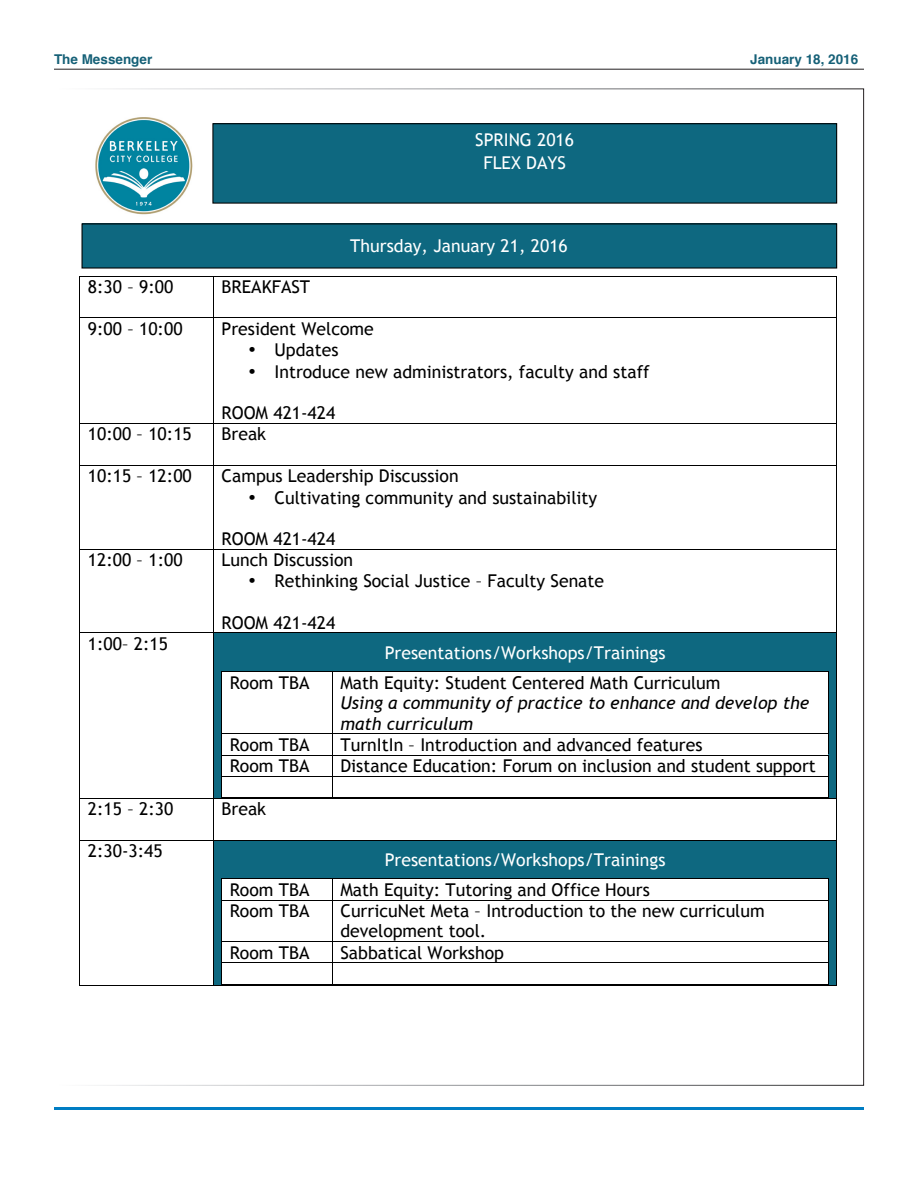
<style>
.page{position:relative;width:918px;height:1188px;background:#fff}
.page>*{position:absolute;margin:0;border:0;box-sizing:border-box;transform-origin:0 0}
.t1{font:17.7px/20.4px "Trebuchet MS";color:#000}
.t2{font:17.7px/23.2px "Trebuchet MS";color:#fff;text-align:center}
.t3{font:italic 17.7px/20.4px "Trebuchet MS";color:#000}
.t4{font:700 13.5px "Helvetica";color:#156077}
.s1{font-style:normal}
</style>
<div class="page">
<hr style="left:54px;top:1107px;width:810px;height:3px;background:#007dc3">
<hr style="left:54px;top:69px;width:810px;height:1px;background:#231f20">
<img style="left:95px;top:117px;width:98px;height:98px">
<hr style="left:80px;top:276px;width:133px;height:1px;background:#000">
<hr style="left:214px;top:276px;width:622px;height:1px;background:#000">
<hr style="left:79px;top:277px;width:1px;height:41px;background:#000">
<hr style="left:213px;top:277px;width:1px;height:41px;background:#000">
<hr style="left:836px;top:277px;width:1px;height:41px;background:#000">
<hr style="left:80px;top:318px;width:133px;height:1px;background:#000">
<hr style="left:214px;top:318px;width:622px;height:1px;background:#000">
<hr style="left:79px;top:318px;width:1px;height:105px;background:#000">
<hr style="left:213px;top:318px;width:1px;height:105px;background:#000">
<hr style="left:836px;top:318px;width:1px;height:105px;background:#000">
<hr style="left:80px;top:423px;width:133px;height:1px;background:#000">
<hr style="left:214px;top:423px;width:622px;height:1px;background:#000">
<hr style="left:79px;top:424px;width:1px;height:41px;background:#000">
<hr style="left:213px;top:424px;width:1px;height:41px;background:#000">
<hr style="left:836px;top:424px;width:1px;height:41px;background:#000">
<hr style="left:80px;top:465px;width:133px;height:1px;background:#000">
<hr style="left:214px;top:465px;width:622px;height:1px;background:#000">
<hr style="left:79px;top:465px;width:1px;height:84px;background:#000">
<hr style="left:213px;top:465px;width:1px;height:84px;background:#000">
<hr style="left:836px;top:465px;width:1px;height:84px;background:#000">
<hr style="left:80px;top:549px;width:133px;height:1px;background:#000">
<hr style="left:214px;top:549px;width:622px;height:1px;background:#000">
<hr style="left:79px;top:549px;width:1px;height:84px;background:#000">
<hr style="left:213px;top:549px;width:1px;height:84px;background:#000">
<hr style="left:836px;top:549px;width:1px;height:84px;background:#000">
<div style="left:214px;top:633px;width:622px;height:165px;background:#0e6880"></div>
<div style="left:222px;top:672px;width:110px;height:62px;background:#fff"></div>
<div style="left:333px;top:672px;width:495px;height:62px;background:#fff"></div>
<hr style="left:222px;top:671px;width:110px;height:1px;background:#000">
<hr style="left:333px;top:671px;width:495px;height:1px;background:#000">
<hr style="left:222px;top:672px;width:1px;height:62px;background:#000">
<hr style="left:332px;top:672px;width:1px;height:62px;background:#000">
<hr style="left:828px;top:672px;width:1px;height:62px;background:#000">
<div style="left:222px;top:734px;width:110px;height:21px;background:#fff"></div>
<div style="left:333px;top:734px;width:495px;height:21px;background:#fff"></div>
<hr style="left:222px;top:734px;width:110px;height:1px;background:#000">
<hr style="left:333px;top:734px;width:495px;height:1px;background:#000">
<div style="left:222px;top:755px;width:110px;height:21px;background:#fff"></div>
<div style="left:333px;top:755px;width:495px;height:21px;background:#fff"></div>
<hr style="left:222px;top:755px;width:110px;height:1px;background:#000">
<hr style="left:333px;top:755px;width:495px;height:1px;background:#000">
<div style="left:222px;top:777px;width:110px;height:20px;background:#fff"></div>
<div style="left:333px;top:777px;width:495px;height:20px;background:#fff"></div>
<hr style="left:222px;top:776px;width:110px;height:1px;background:#000">
<hr style="left:333px;top:776px;width:495px;height:1px;background:#000">
<hr style="left:222px;top:797px;width:110px;height:1px;background:#000">
<svg style="left:332px;top:734px;width:1px;height:64px"></svg>
<hr style="left:333px;top:797px;width:495px;height:1px;background:#000">
<svg style="left:828px;top:734px;width:1px;height:64px"></svg>
<hr style="left:80px;top:633px;width:133px;height:1px;background:#000">
<hr style="left:214px;top:633px;width:622px;height:1px;background:#000">
<hr style="left:79px;top:633px;width:1px;height:165px;background:#000">
<hr style="left:213px;top:633px;width:1px;height:165px;background:#000">
<hr style="left:836px;top:633px;width:1px;height:165px;background:#000">
<hr style="left:80px;top:798px;width:133px;height:1px;background:#000">
<hr style="left:214px;top:798px;width:622px;height:1px;background:#000">
<hr style="left:79px;top:798px;width:1px;height:42px;background:#000">
<hr style="left:213px;top:798px;width:1px;height:42px;background:#000">
<hr style="left:836px;top:798px;width:1px;height:42px;background:#000">
<div style="left:214px;top:840px;width:622px;height:145px;background:#0e6880"></div>
<div style="left:222px;top:879px;width:110px;height:21px;background:#fff"></div>
<div style="left:333px;top:879px;width:495px;height:21px;background:#fff"></div>
<hr style="left:222px;top:879px;width:110px;height:1px;background:#000">
<hr style="left:333px;top:879px;width:495px;height:1px;background:#000">
<div style="left:222px;top:900px;width:110px;height:41px;background:#fff"></div>
<div style="left:333px;top:900px;width:495px;height:41px;background:#fff"></div>
<hr style="left:222px;top:900px;width:110px;height:1px;background:#000">
<svg style="left:332px;top:879px;width:1px;height:21px"></svg>
<hr style="left:333px;top:900px;width:495px;height:1px;background:#000">
<svg style="left:828px;top:879px;width:1px;height:21px"></svg>
<hr style="left:222px;top:900px;width:1px;height:41px;background:#000">
<hr style="left:332px;top:900px;width:1px;height:41px;background:#000">
<hr style="left:828px;top:900px;width:1px;height:41px;background:#000">
<div style="left:222px;top:942px;width:110px;height:20px;background:#fff"></div>
<div style="left:333px;top:942px;width:495px;height:20px;background:#fff"></div>
<hr style="left:222px;top:941px;width:110px;height:1px;background:#000">
<hr style="left:333px;top:941px;width:495px;height:1px;background:#000">
<div style="left:222px;top:963px;width:110px;height:21px;background:#fff"></div>
<div style="left:333px;top:963px;width:495px;height:21px;background:#fff"></div>
<hr style="left:222px;top:962px;width:110px;height:1px;background:#000">
<hr style="left:333px;top:962px;width:495px;height:1px;background:#000">
<hr style="left:222px;top:984px;width:110px;height:1px;background:#000">
<svg style="left:332px;top:941px;width:1px;height:44px"></svg>
<hr style="left:333px;top:984px;width:495px;height:1px;background:#000">
<svg style="left:828px;top:941px;width:1px;height:44px"></svg>
<hr style="left:80px;top:840px;width:133px;height:1px;background:#000">
<hr style="left:214px;top:840px;width:622px;height:1px;background:#000">
<hr style="left:79px;top:840px;width:1px;height:145px;background:#000">
<hr style="left:80px;top:985px;width:133px;height:1px;background:#000">
<hr style="left:213px;top:840px;width:1px;height:145px;background:#000">
<hr style="left:214px;top:985px;width:622px;height:1px;background:#000">
<hr style="left:836px;top:840px;width:1px;height:145px;background:#000">
<div style="left:213px;top:124px;width:623px;height:79px;background:#0e6880"></div>
<div style="left:212px;top:123px;width:625px;height:81px;border:1px solid #000"></div>
<div style="left:82px;top:224px;width:754px;height:44px;background:#0e6880"></div>
<div style="left:82px;top:223px;width:755px;height:46px;border:1px solid #000"></div>
<p class="t4" style="left:54px;top:48px;width:100px">The Messenger</p>
<p class="t4" style="left:750px;top:48px;width:110px">January 18, 2016</p>
<p class="t2" style="left:475px;top:128px;width:100px">SPRING 2016<br>FLEX DAYS</p>
<p class="t2" style="left:350px;top:234px;width:219px">Thursday, January 21, 2016</p>
<p class="t1" style="left:88px;top:277px;width:87px">8:30 – 9:00</p>
<p class="t1" style="left:222px;top:277px;width:90px">BREAKFAST</p>
<p class="t1" style="left:88px;top:319px;width:96px">9:00 – 10:00</p>
<p class="t1" style="left:222px;top:319px;width:154px">President Welcome</p>
<p class="t1" style="left:248px;top:340px;width:92px">• Updates</p>
<p class="t1" style="left:248px;top:362px;width:403px">• Introduce new administrators, faculty and staff</p>
<p class="t1" style="left:222px;top:403px;width:115px">ROOM 421-424</p>
<p class="t1" style="left:88px;top:424px;width:105px">10:00 – 10:15</p>
<p class="t1" style="left:222px;top:424px;width:46px">Break</p>
<p class="t1" style="left:88px;top:466px;width:105px">10:15 – 12:00</p>
<p class="t1" style="left:222px;top:466px;width:239px">Campus Leadership Discussion</p>
<p class="t1" style="left:248px;top:487px;width:351px">• Cultivating community and sustainability</p>
<p class="t1" style="left:222px;top:529px;width:115px">ROOM 421-424</p>
<p class="t1" style="left:88px;top:550px;width:96px">12:00 – 1:00</p>
<p class="t1" style="left:222px;top:550px;width:133px">Lunch Discussion</p>
<p class="t1" style="left:248px;top:571px;width:358px">• Rethinking Social Justice – Faculty Senate</p>
<p class="t1" style="left:222px;top:613px;width:115px">ROOM 421-424</p>
<p class="t1" style="left:88px;top:634px;width:82px">1:00– 2:15</p>
<p class="t2" style="left:385px;top:641px;width:282px">Presentations/Workshops/Trainings</p>
<p class="t1" style="left:230px;top:672px;width:81px">Room TBA</p>
<p class="t3" style="left:340px;top:672px;width:470px"><span class="s1">Math Equity: Student Centered Math Curriculum<br></span>Using a community of practice to enhance and develop the math curriculum</p>
<p class="t1" style="left:230px;top:735px;width:81px">Room TBA</p>
<p class="t1" style="left:340px;top:735px;width:364px">TurnItIn – Introduction and advanced features</p>
<p class="t1" style="left:230px;top:756px;width:81px">Room TBA</p>
<p class="t1" style="left:340px;top:756px;width:477px">Distance Education: Forum on inclusion and student support</p>
<p class="t1" style="left:88px;top:799px;width:87px">2:15 – 2:30</p>
<p class="t1" style="left:222px;top:799px;width:46px">Break</p>
<p class="t1" style="left:88px;top:841px;width:76px">2:30-3:45</p>
<p class="t2" style="left:385px;top:848px;width:282px">Presentations/Workshops/Trainings</p>
<p class="t1" style="left:230px;top:880px;width:81px">Room TBA</p>
<p class="t1" style="left:340px;top:880px;width:311px">Math Equity: Tutoring and Office Hours</p>
<p class="t1" style="left:230px;top:901px;width:81px">Room TBA</p>
<p class="t1" style="left:340px;top:901px;width:426px">CurricuNet Meta – Introduction to the new curriculum development tool.</p>
<p class="t1" style="left:230px;top:942px;width:81px">Room TBA</p>
<p class="t1" style="left:340px;top:942px;width:165px">Sabbatical Workshop</p>
</div>
